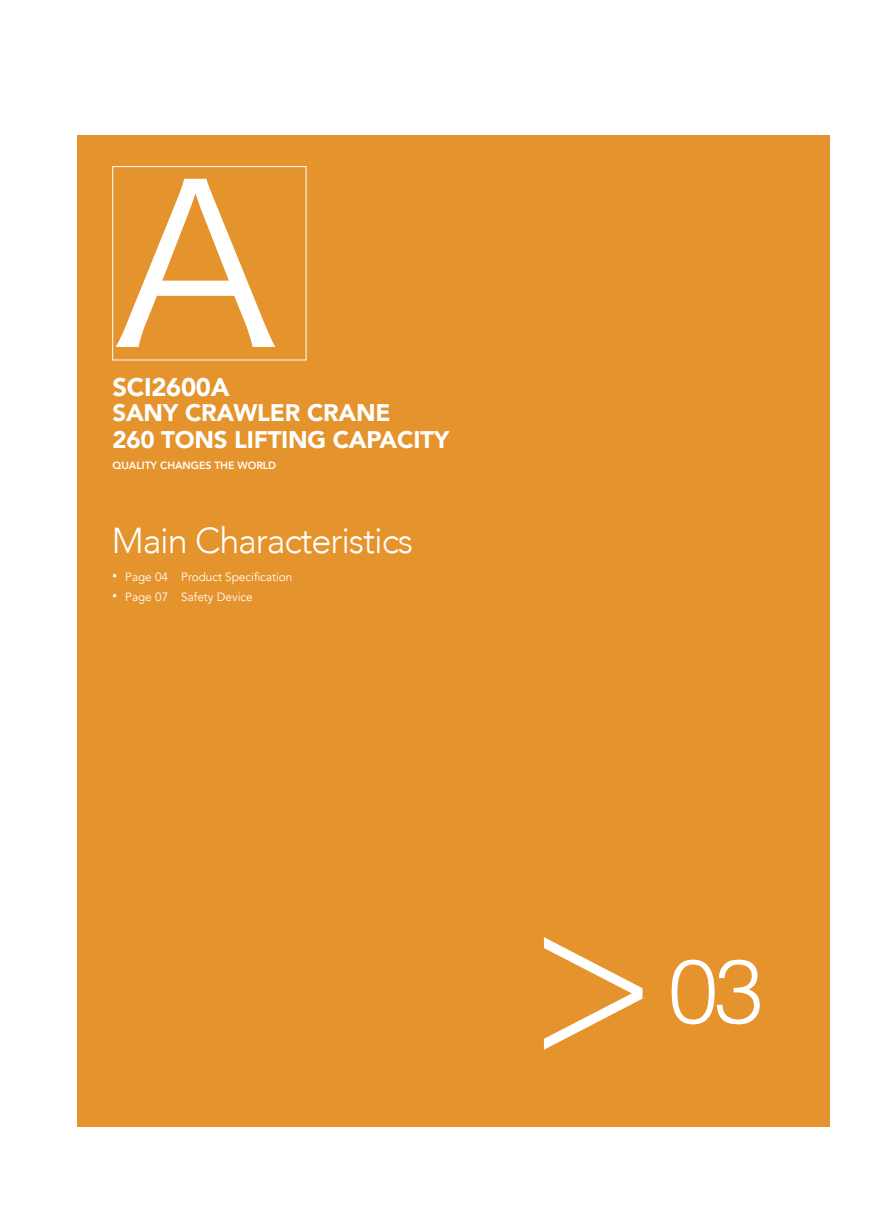
<style>
.page{position:relative;width:893px;height:1212px;background:#fff}
.page>*{position:absolute;margin:0;border:0;box-sizing:border-box;transform-origin:0 0}
.t1{font:221.25px "Hira Kaku Pro W3";color:#fff}
.t2{font:300 218.25px "Avenir";color:#fff;scale:.9 1}
.t3{font:300 90px "Helvetica";color:#fff}
.t4{font:300 36px "Avenir";letter-spacing:-.03em;color:#fff}
.t5{font:36px "FZLTKHK GBK1 0";color:#fff}
.t6{font:900 25.5px "Avenir";letter-spacing:-.01em;color:#fff}
.t7{font:900 24px/27px "Avenir";letter-spacing:-.01em;color:#fff}
.t8{font:12px "Avenir";color:#fff}
.t9{font:800 10.5px "Avenir";letter-spacing:-.005em;color:#fff}
.s1{font-family:"Microsoft Ya Hei"}
</style>
<div class="page">
<div style="left:77px;top:135px;width:752px;height:992px;background:#e5932c"></div>
<div style="left:112px;top:166px;width:194px;height:194px;border:1px solid #fff"></div>
<h1 class="t1" style="left:112px;top:68px;width:167px">A</h1>
<h3 class="t6" style="left:112px;top:365px;width:119px">SCI2600A</h3>
<h3 class="t7" style="left:112px;top:399px;width:338px">SANY CRAWLER CRANE<br>260 TONS LIFTING CAPACITY</h3>
<p class="t9" style="left:112px;top:457px;width:165px">QUALITY CHANGES THE WORLD</p>
<h3 class="t5" style="left:262px;top:412px;width:142px">技术参数</h3>
<h3 class="t4" style="left:112px;top:520px;width:303px">Main Characteristics</h3>
<p class="t8" style="left:112px;top:570px;width:181px"><span class="s1">▪</span> Page 04 Product Specification</p>
<p class="t8" style="left:113px;top:590px;width:142px"><span class="s1">▪</span> Page 07 Safety Device</p>
<h2 class="t2" style="left:528px;top:855px;width:147px">&gt;</h2>
<h3 class="t3" style="left:668px;top:914px;width:97px">03</h3>
</div>
